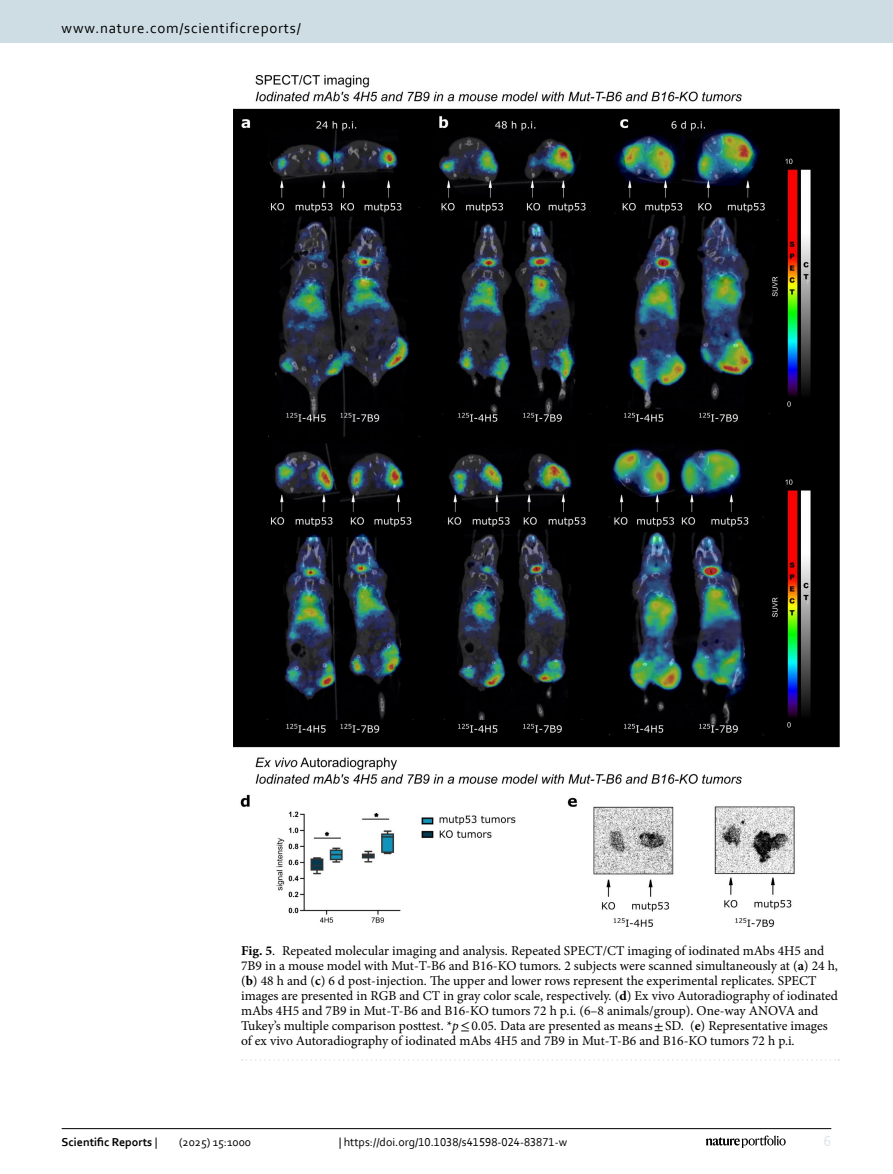
<style>
.page{position:relative;width:893px;height:1174px;background:#fff}
.page>*{position:absolute;margin:0;border:0;box-sizing:border-box;transform-origin:0 0}
.t1{font:15px "Corbel";letter-spacing:.05em;color:#000}
.t2{font:15px "Corbel";color:#d9e4eb}
.Figure_Caption{font:13.5px/15px "Minion Pro";color:#000}
.t3{font:12px "Corbel";color:#000}
.t4{font:700 12px "Corbel";color:#000}
.s1{font-weight:700}
.s2{font-style:italic}
.s3{font-family:"STIX"}
.s4{font-weight:400}
</style>
<div class="page">
<img style="left:234px;top:76px;width:605px;height:850px">
<svg style="left:242px;top:1059px;width:597px;height:1px"></svg>
<hr style="left:62px;top:1128px;width:769px;height:1px;background:#000">
<svg style="left:706px;top:1135px;width:80px;height:12px"></svg>
<div style="left:0;top:0;width:893px;height:43px;background:#cedde4"></div>
<p class="t1" style="left:62px;top:18px;width:241px">www.nature.com/scientificreports/</p>
<p class="Figure_Caption" style="left:241px;top:942px;width:598px"><span class="s1">Fig. 5</span>. Repeated molecular imaging and analysis. Repeated SPECT/CT imaging of iodinated mAbs 4H5 and 7B9 in a mouse model with Mut-T-B6 and B16-KO tumors. 2 subjects were scanned simultaneously at (<span class="s1">a</span>) 24 h, (<span class="s1">b</span>) 48 h and (<span class="s1">c</span>) 6 d post-injection. The upper and lower rows represent the experimental replicates. SPECT images are presented in RGB and CT in gray color scale, respectively. (<span class="s1">d</span>) Ex vivo Autoradiography of iodinated mAbs 4H5 and 7B9 in Mut-T-B6 and B16-KO tumors 72 h p.i. (6–8 animals/group). One-way ANOVA and Tukey’s multiple comparison posttest. *<span class="s2">p</span><span class="s3">≤</span>0.05. Data are presented as means<span class="s3">±</span>SD. (<span class="s1">e</span>) Representative images of ex vivo Autoradiography of iodinated mAbs 4H5 and 7B9 in Mut-T-B6 and B16-KO tumors 72 h p.i.</p>
<p class="t4" style="left:62px;top:1134px;width:97px">Scientific Reports <span class="s4">|</span></p>
<p class="t3" style="left:179px;top:1134px;width:73px">(2025) 15:1000</p>
<p class="t3" style="left:339px;top:1134px;width:230px">| https://doi.org/10.1038/s41598-024-83871-w</p>
<p class="t2" style="left:824px;top:1132px;width:9px">6</p>
</div>
